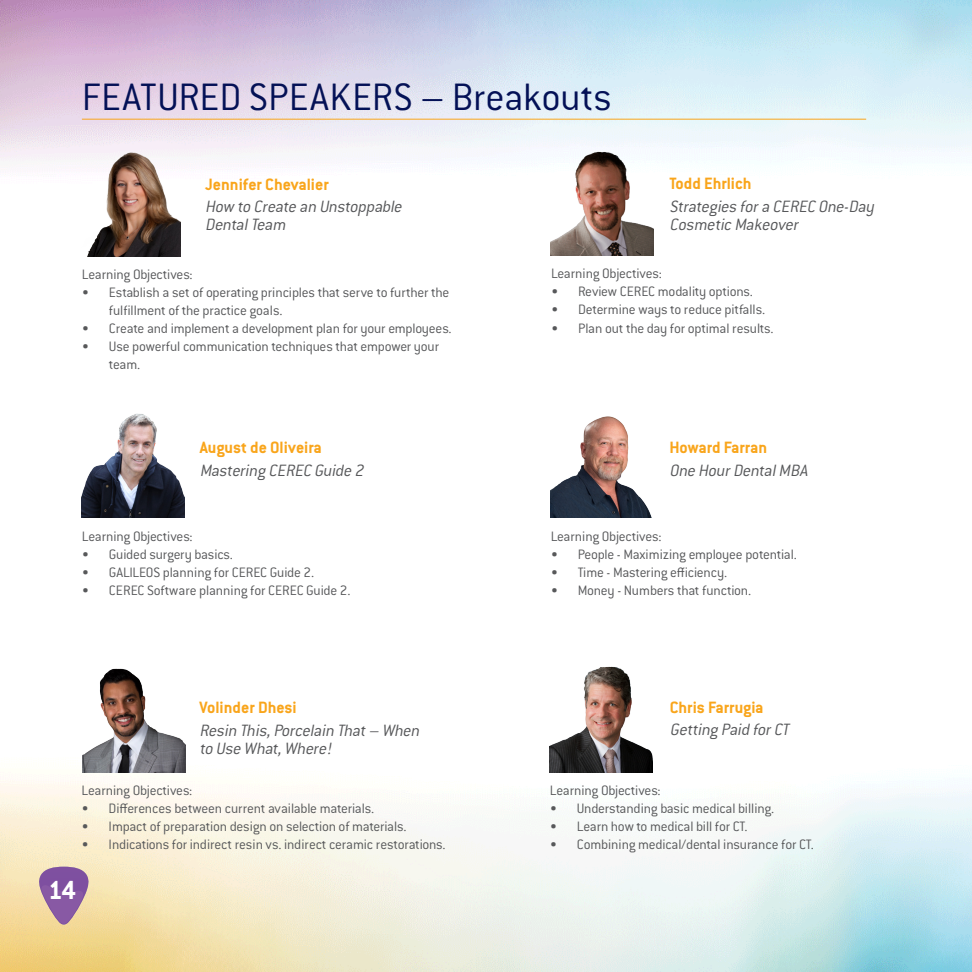
<style>
.page{position:relative;width:972px;height:972px;background:#fff}
.page>*{position:absolute;margin:0;border:0;box-sizing:border-box;transform-origin:0 0}
.t1{font:300 42px "Conduit ITC Pro";letter-spacing:-.005em;color:#041156}
.t2{font:700 28.8px "Conduit ITC Pro";color:#fff}
.t3{font:italic 300 18px/18px "Conduit ITC Pro";color:#57585a}
.t4{font:700 18px "Conduit ITC Pro";color:#f9a51b}
.t5{font:300 15px/18px "Conduit ITC Pro";letter-spacing:-.015em;color:#57585a}
</style>
<div class="page">
<img style="left:0;top:744px;width:972px;height:228px">
<img style="left:0;top:0;width:972px;height:257px">
<hr style="left:82px;top:119px;width:784px;height:1px;background:#f9a51b">
<img style="left:551px;top:416px;width:101px;height:101px">
<img style="left:551px;top:151px;width:102px;height:105px">
<img style="left:82px;top:668px;width:103px;height:104px">
<img style="left:550px;top:666px;width:102px;height:106px">
<img style="left:82px;top:413px;width:102px;height:104px">
<svg style="left:37px;top:867px;width:53px;height:58px;background:#aa84a3"></svg>
<img style="left:82px;top:151px;width:99px;height:105px">
<p class="t1" style="left:82px;top:75px;width:531px">FEATURED SPEAKERS – Breakouts</p>
<p class="t4" style="left:205px;top:174px;width:125px">Jennifer Chevalier</p>
<p class="t3" style="left:205px;top:198px;width:202px">How to Create an Unstoppable<br>DentalTeam</p>
<p class="t4" style="left:670px;top:173px;width:83px">Todd Ehrlich</p>
<p class="t3" style="left:670px;top:197px;width:209px">Strategies fora CEREC One-Day<br>Cosmetic Makeover</p>
<p class="t5" style="left:82px;top:265px;width:112px">Learning Objectives:</p>
<p class="t5" style="left:109px;top:283px;width:342px;text-indent:-27px">• Establish a set of operating principles that serve to further the fulfillment of the practice goals.</p>
<p class="t5" style="left:82px;top:319px;width:371px">• Create and implement a development plan for your employees.</p>
<p class="t5" style="left:109px;top:337px;width:332px;text-indent:-27px">• Use powerful communication techniques that empower your team.</p>
<p class="t4" style="left:200px;top:437px;width:124px">August de Oliveira</p>
<p class="t3" style="left:200px;top:461px;width:169px">Mastering CEREC Guide 2</p>
<p class="t5" style="left:82px;top:527px;width:112px">Learning Objectives:</p>
<p class="t5" style="left:82px;top:545px;width:153px">• Guided surgery basics.</p>
<p class="t5" style="left:82px;top:563px;width:234px">• GALILEOS planning for CEREC Guide 2.</p>
<p class="t5" style="left:82px;top:581px;width:270px">• CEREC Software planning for CEREC Guide 2.</p>
<p class="t4" style="left:200px;top:697px;width:99px">Volinder Dhesi</p>
<p class="t3" style="left:200px;top:721px;width:225px">Resin This,Porcelain That– When to Use What,Where!</p>
<p class="t5" style="left:82px;top:782px;width:112px">Learning Objectives:</p>
<p class="t5" style="left:82px;top:800px;width:294px">• Differences between current available materials.</p>
<p class="t5" style="left:82px;top:818px;width:327px">• Impact of preparation design on selection of materials.</p>
<p class="t5" style="left:82px;top:836px;width:366px">• Indications for indirect resin vs. indirect ceramic restorations.</p>
<p class="t2" style="left:48px;top:873px;width:30px">14</p>
<p class="t5" style="left:551px;top:264px;width:112px">Learning Objectives:</p>
<p class="t5" style="left:551px;top:282px;width:203px">• Review CEREC modality options.</p>
<p class="t5" style="left:551px;top:300px;width:216px">• Determine ways to reduce pitfalls.</p>
<p class="t5" style="left:551px;top:320px;width:224px">• Plan out the day for optimal results.</p>
<p class="t4" style="left:670px;top:437px;width:99px">Howard Farran</p>
<p class="t3" style="left:670px;top:461px;width:143px">One HourDentalMBA</p>
<p class="t5" style="left:551px;top:528px;width:112px">Learning Objectives:</p>
<p class="t5" style="left:551px;top:546px;width:248px">• People - Maximizing employee potential.</p>
<p class="t5" style="left:551px;top:564px;width:178px">• Time - Mastering efficiency.</p>
<p class="t5" style="left:551px;top:582px;width:202px">• Money - Numbers that function.</p>
<p class="t4" style="left:670px;top:696px;width:95px">Chris Farrugia</p>
<p class="t3" style="left:670px;top:721px;width:124px">Getting Paid forCT</p>
<p class="t5" style="left:550px;top:782px;width:112px">Learning Objectives:</p>
<p class="t5" style="left:550px;top:800px;width:226px">• Understanding basic medical billing.</p>
<p class="t5" style="left:550px;top:818px;width:199px">• Learn how to medical bill for CT.</p>
<p class="t5" style="left:550px;top:836px;width:266px">• Combining medical/dental insurance for CT.</p>
</div>
